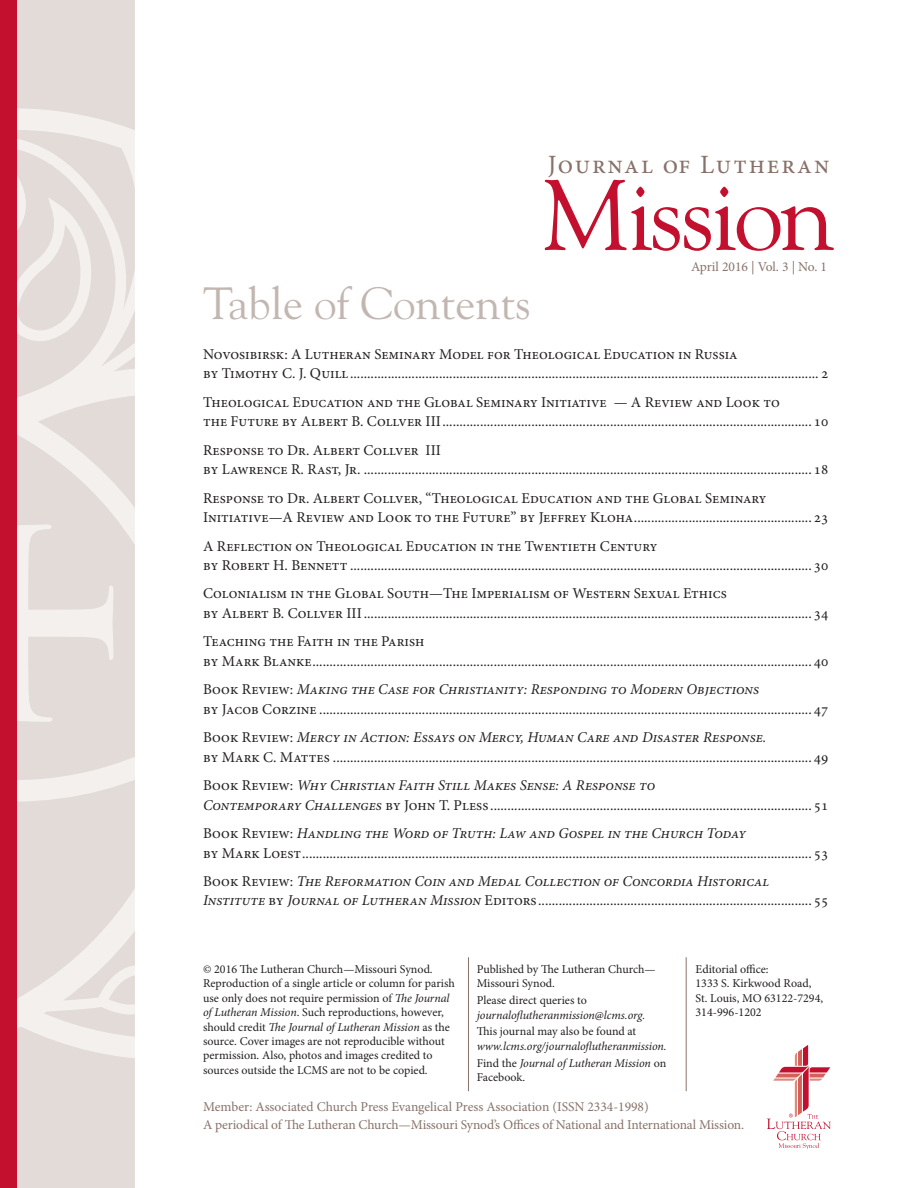
<style>
.page{position:relative;width:918px;height:1188px;background:#fff}
.page>*{position:absolute;margin:0;border:0;box-sizing:border-box;transform-origin:0 0}
.t1{font:99.3px "Goudy Std";letter-spacing:-.04em;color:#c3102f}
.t2{font:45px "Goudy Std";color:#c2b6b1}
.t3{font:26.4px "Minion Pro";letter-spacing:.07em;color:#877269}
.t4{font:15px/19.5px "Minion Pro";color:#231f20}
.t5{font:13.5px "Minion Pro";letter-spacing:-.01em;color:#877269}
.t6{font:12px/14.4px "Minion Pro";color:#231f20}
.t7{font:italic 12px/14.4px "Minion Pro";letter-spacing:-.03em;color:#231f20}
.s1{font-style:italic}
.s2{font-style:normal}
</style>
<div class="page">
<div style="left:16px;top:0;width:119px;height:1188px;background:#e2dbd7"></div>
<svg style="left:16px;top:107px;width:119px;height:959px"></svg>
<svg style="left:767px;top:1045px;width:64px;height:104px"></svg>
<div style="left:0;top:0;width:16px;height:1188px;background:#c3102f"></div>
<hr style="left:468px;top:957px;width:1px;height:134px;background:#877269">
<hr style="left:686px;top:957px;width:1px;height:134px;background:#877269">
<p class="t3" style="left:548px;top:147px;width:283px">Journal of Lutheran</p>
<p class="t1" style="left:542px;top:154px;width:294px">Mission</p>
<p class="t5" style="left:691px;top:258px;width:137px">April 2016 | Vol. 3 | No. 1</p>
<p class="t2" style="left:203px;top:276px;width:329px">Table of Contents</p>
<p class="t4" style="left:203px;top:344px;width:627px">Novosibirsk: A Lutheran Seminary Model for Theological Education in Russia<br>by Timothy C. J. Quill......................................................................................................................................... 2</p>
<p class="t4" style="left:203px;top:392px;width:627px">Theological Education and the Global Seminary Initiative — A Review and Look to<br>the Future by Albert B. Collver III............................................................................................................ 10</p>
<p class="t4" style="left:203px;top:440px;width:627px">Response to Dr. Albert Collver III<br>by Lawrence R. Rast, Jr. ................................................................................................................................... 18</p>
<p class="t4" style="left:203px;top:488px;width:627px">Response to Dr. Albert Collver, “Theological Education and the Global Seminary<br>Initiative—A Review and Look to the Future” by Jeffrey Kloha.................................................... 23</p>
<p class="t4" style="left:203px;top:536px;width:627px">A Reflection on Theological Education in the Twentieth Century<br>by Robert H. Bennett ....................................................................................................................................... 30</p>
<p class="t4" style="left:203px;top:584px;width:627px">Colonialism in the Global South—The Imperialism of Western Sexual Ethics<br>by Albert B. Collver III................................................................................................................................... 34</p>
<p class="t4" style="left:203px;top:632px;width:627px">Teaching the Faith in the Parish<br>by Mark Blanke.................................................................................................................................................. 40</p>
<p class="t4" style="left:203px;top:680px;width:627px">Book Review: <span class="s1">Making the Case for Christianity: Responding to Modern Objections<br></span>by Jacob Corzine ................................................................................................................................................ 47</p>
<p class="t4" style="left:203px;top:728px;width:627px">Book Review: <span class="s1">Mercy in Action: Essays on Mercy, Human Care and Disaster Response.<br></span>by Mark C. Mattes ............................................................................................................................................ 49</p>
<p class="t4" style="left:203px;top:776px;width:627px">Book Review: <span class="s1">Why Christian Faith Still Makes Sense: A Response to<br>Contemporary Challenges</span> by John T. Pless .............................................................................................. 51</p>
<p class="t4" style="left:203px;top:824px;width:627px">Book Review: <span class="s1">Handling the Word of Truth: Law and Gospel in the Church Today<br></span>by Mark Loest..................................................................................................................................................... 53</p>
<p class="t4" style="left:203px;top:871px;width:627px">Book Review: <span class="s1">The Reformation Coin and Medal Collection of Concordia Historical<br>Institute</span> by <span class="s1">Journal of Lutheran Mission</span> Editors................................................................................ 55</p>
<p class="t6" style="left:203px;top:962px;width:253px">© 2016 The Lutheran Church—Missouri Synod.<br>Reproduction of a single article or column for parish use only does not require permission of <span class="s1">The Journal ofLutheran Mission</span>. Such reproductions, however, should credit <span class="s1">The Journal ofLutheran Mission</span> as the source. Cover images are not reproducible without permission. Also, photos and images credited to sources outside the LCMS are not to be copied.</p>
<p class="t6" style="left:696px;top:962px;width:129px">Editorial office:<br>1333 S. Kirkwood Road,<br>St. Louis, MO 63122-7294,<br>314-996-1202</p>
<p class="t6" style="left:477px;top:962px;width:180px">Published by The Lutheran Church—<br>Missouri Synod.</p>
<p class="t7" style="left:477px;top:993px;width:170px"><span class="s2">Please direct queries to </span>journaloflutheranmission@lcms.org.</p>
<p class="t7" style="left:477px;top:1024px;width:192px"><span class="s2">This journal may also be found at </span>www.lcms.org/journaloflutheranmission.</p>
<p class="t7" style="left:477px;top:1056px;width:191px"><span class="s2">Find the</span> Journal ofLutheran Mission <span class="s2">on<br>Facebook.</span></p>
<p class="t5" style="left:203px;top:1097px;width:447px">Member: Associated Church Press Evangelical Press Association (ISSN 2334-1998)</p>
<p class="t5" style="left:203px;top:1115px;width:543px">A periodical of The Lutheran Church—Missouri Synod’s Offices of National and International Mission.</p>
</div>
